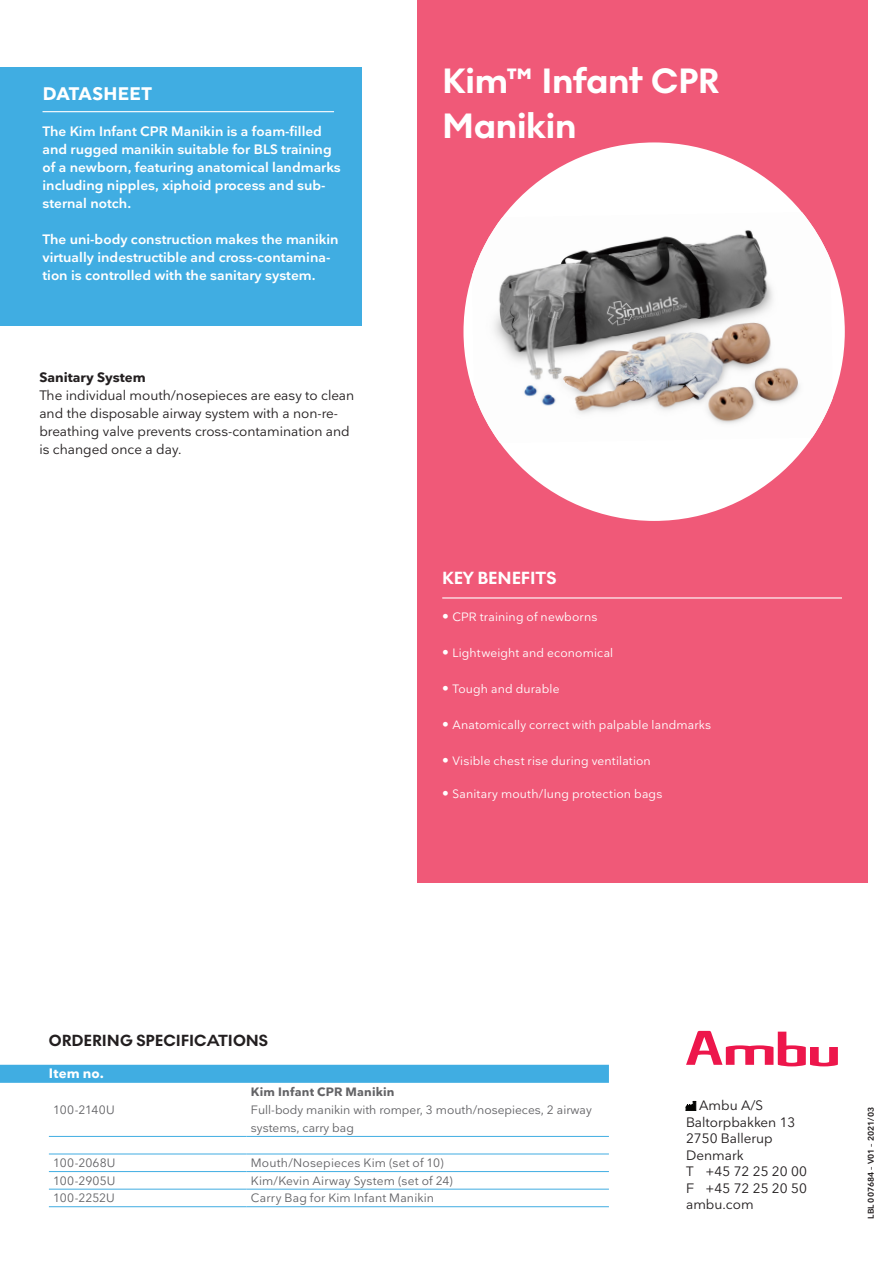
<style>
.page{position:relative;width:893px;height:1263px;background:#fff}
.page>*{position:absolute;margin:0;border:0;box-sizing:border-box;transform-origin:0 0}
.Product_name{font:700 36px/45px "Noir No 1";letter-spacing:-.01em;color:#fff}
.KEY_BENEFITS_Headlin{font:700 18px "Noir No 1";color:#fff}
.DATASHEET__Blue_box{font:700 18px "Nationale";letter-spacing:.015em;color:#fff}
.Table_headline{font:700 16.5px "Noir No 1";color:#231f20}
.Body_text{font:600 13.5px/18px "Nationale";color:#fff}
.Body_text-2{font:13.5px/18px "Nationale";color:#231f20}
.Body_text-3{font:700 13.5px "Nationale";color:#231f20}
.Table_blue_bar_text{font:700 13.5px "Nationale";letter-spacing:.01em;color:#fff}
.Tabel_text{font:12px/18px "Nationale";letter-spacing:.005em;color:#636366}
.Key_benefits_body{font:12px "Nationale";letter-spacing:.015em;color:#fff}
.Tabel_text-2{font:700 12px "Nationale";letter-spacing:.015em;color:#636366}
.Production_code{font:600 8.25px "Nationale";color:#231f20}
.s1{font-size:13.5px}
</style>
<div class="page">
<div style="left:0;top:67px;width:361px;height:258px;background:#40ade2"></div>
<hr style="left:43px;top:111px;width:291px;height:1px;background:#fff">
<div style="left:417px;top:0;width:450px;height:882px;background:#f05978"></div>
<div style="left:463px;top:142px;width:382px;height:379px;background:#fff;border-radius:50%"></div>
<img style="left:472px;top:212px;width:361px;height:231px">
<hr style="left:442px;top:597px;width:400px;height:1px;background:#fff">
<svg style="left:686px;top:1031px;width:152px;height:35px"></svg>
<svg style="left:686px;top:1101px;width:10px;height:9px"></svg>
<div style="left:0;top:1065px;width:609px;height:18px;background:#40ade2"></div>
<hr style="left:49px;top:1136px;width:198px;height:1px;background:#40ade2">
<hr style="left:247px;top:1136px;width:362px;height:1px;background:#40ade2">
<hr style="left:49px;top:1153px;width:198px;height:1px;background:#40ade2">
<hr style="left:247px;top:1153px;width:362px;height:1px;background:#40ade2">
<hr style="left:49px;top:1171px;width:198px;height:1px;background:#40ade2">
<hr style="left:247px;top:1171px;width:362px;height:1px;background:#40ade2">
<hr style="left:49px;top:1189px;width:198px;height:1px;background:#40ade2">
<hr style="left:247px;top:1189px;width:362px;height:1px;background:#40ade2">
<hr style="left:49px;top:1206px;width:198px;height:1px;background:#40ade2">
<hr style="left:247px;top:1206px;width:362px;height:1px;background:#40ade2">
<p class="DATASHEET__Blue_box" style="left:43px;top:82px;width:111px">DATASHEET</p>
<p class="Body_text" style="left:43px;top:122px;width:300px">The Kim Infant CPR Manikin is a foam-filled and rugged manikin suitable for BLS training of a newborn, featuring anatomical landmarks including nipples, xiphoid process and sub&shy;sternal notch.</p>
<p class="Body_text" style="left:43px;top:230px;width:298px">The uni-body construction makes the manikin virtually indestructible and cross-contamina&shy;tion is controlled with the sanitary system.</p>
<p class="Body_text-3" style="left:39px;top:368px;width:108px">Sanitary System</p>
<p class="Body_text-2" style="left:39px;top:386px;width:317px">The individual mouth/nosepieces are easy to clean and the disposable airway system with a non-re&shy;breathing valve prevents cross-contamination and is changed once a day.</p>
<p class="Product_name" style="left:442px;top:58px;width:279px">Kim™ Infant CPR<br>Manikin</p>
<p class="KEY_BENEFITS_Headlin" style="left:442px;top:564px;width:116px">KEY BENEFITS</p>
<p class="Key_benefits_body" style="left:442px;top:609px;width:157px"><span class="s1">•</span> CPR training of newborns</p>
<p class="Key_benefits_body" style="left:442px;top:645px;width:173px"><span class="s1">•</span> Lightweight and economical</p>
<p class="Key_benefits_body" style="left:442px;top:681px;width:119px"><span class="s1">•</span> Tough and durable</p>
<p class="Key_benefits_body" style="left:442px;top:717px;width:271px"><span class="s1">•</span> Anatomically correct with palpable landmarks</p>
<p class="Key_benefits_body" style="left:442px;top:753px;width:210px"><span class="s1">•</span> Visible chest rise during ventilation</p>
<p class="Key_benefits_body" style="left:442px;top:786px;width:222px"><span class="s1">•</span> Sanitary mouth/lung protection bags</p>
<p class="Table_headline" style="left:49px;top:1028px;width:221px">ORDERING SPECIFICATIONS</p>
<p class="Table_blue_bar_text" style="left:49px;top:1065px;width:57px">Item no.</p>
<p class="Tabel_text" style="left:53px;top:1101px;width:63px">100-2140U</p>
<p class="Tabel_text-2" style="left:251px;top:1084px;width:145px">Kim Infant CPR Manikin</p>
<p class="Tabel_text" style="left:251px;top:1101px;width:342px">Full-body manikin with romper, 3 mouth/nosepieces, 2 airway systems, carry bag</p>
<p class="Tabel_text" style="left:53px;top:1154px;width:64px">100-2068U</p>
<p class="Tabel_text" style="left:251px;top:1154px;width:194px">Mouth/Nosepieces Kim (set of 10)</p>
<p class="Tabel_text" style="left:53px;top:1171px;width:64px">100-2905U</p>
<p class="Tabel_text" style="left:251px;top:1171px;width:204px">Kim/Kevin Airway System (set of 24)</p>
<p class="Tabel_text" style="left:53px;top:1189px;width:63px">100-2252U</p>
<p class="Tabel_text" style="left:251px;top:1189px;width:185px">Carry Bag for Kim Infant Manikin</p>
<p class="Body_text-2" style="left:699px;top:1096px;width:66px">Ambu A/S</p>
<p class="Body_text-2" style="left:686px;top:1113px;width:111px">Baltorpbakken 13</p>
<p class="Body_text-2" style="left:686px;top:1129px;width:88px">2750 Ballerup</p>
<p class="Body_text-2" style="left:686px;top:1146px;width:59px">Denmark</p>
<p class="Body_text-2" style="left:686px;top:1162px;width:122px">T +45 72 25 20 00</p>
<p class="Body_text-2" style="left:686px;top:1179px;width:122px">F +45 72 25 20 50</p>
<p class="Body_text-2" style="left:686px;top:1195px;width:69px">ambu.com</p>
<p class="Production_code" style="left:865px;top:1219px;width:113px;rotate:-90deg">LBL 007684 – V01 – 2021/03</p>
</div>
